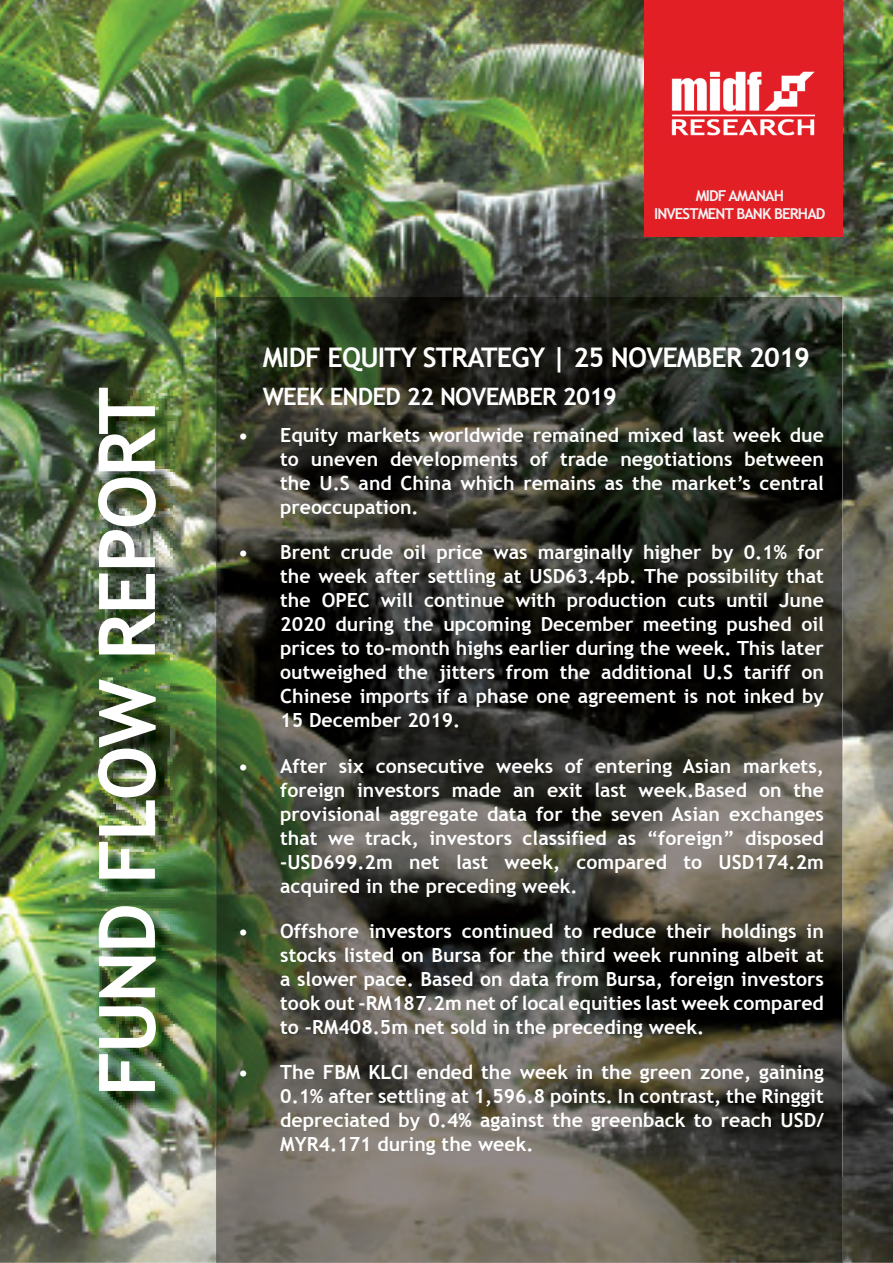
<style>
.page{position:relative;width:893px;height:1263px;background:#fff}
.page>*{position:absolute;margin:0;border:0;box-sizing:border-box;transform-origin:0 0}
.t1{font:700 78px "Trebuchet MS";letter-spacing:-.03em;color:#fff}
.t2{font:700 27px "Trebuchet MS";letter-spacing:-.03em;color:#fff}
.t3{font:700 24px "Trebuchet MS";letter-spacing:-.03em;color:#fff}
.t4{font:700 19.5px/24px "Trebuchet MS";color:#fff;text-align:justify}
.t5{font:700 15px/18px "Trebuchet MS";letter-spacing:-.06em;color:#f3f3f4;text-align:center}
</style>
<div class="page">
<img style="left:0;top:0;width:892px;height:1263px">
<div style="left:644px;top:0;width:198px;height:237px;background:#e31f26"></div>
<img style="left:101px;top:390px;width:73px;height:720px">
<img style="left:216px;top:297px;width:626px;height:966px">
<img style="left:671px;top:71px;width:144px;height:65px">
<h1 class="t1" style="left:97px;top:1097px;width:711px;rotate:-90deg">FUND FLOW REPORT</h1>
<p class="t5" style="left:654px;top:188px;width:173px">MIDF AMANAH<br>INVESTMENT BANK BERHAD</p>
<h2 class="t2" style="left:263px;top:347px;width:548px">MIDF EQUITY STRATEGY | 25 NOVEMBER 2019</h2>
<p class="t3" style="left:263px;top:387px;width:356px">WEEK ENDED 22 NOVEMBER 2019</p>
<p class="t4" style="left:280px;top:425px;width:545px;text-indent:-42px">• Equity markets worldwide remained mixed last week due to uneven developments of trade negotiations between the U.S and China which remains as the market’s central preoccupation.</p>
<p class="t4" style="left:280px;top:542px;width:545px;text-indent:-42px">• Brent crude oil price was marginally higher by 0.1% for the week after settling at USD63.4pb. The possibility that the OPEC will continue with production cuts until June 2020 during the upcoming December meeting pushed oil prices to to-month highs earlier during the week. This later outweighed the jitters from the additional U.S tariff on Chinese imports if a phase one agreement is not inked by 15 December 2019.</p>
<p class="t4" style="left:280px;top:756px;width:545px;text-indent:-42px">• After six consecutive weeks of entering Asian markets, foreign investors made an exit last week.Based on the provisional aggregate data for the seven Asian exchanges that we track, investors classified as “foreign” disposed -USD699.2m net last week, compared to USD174.2m acquired in the preceding week.</p>
<p class="t4" style="left:280px;top:921px;width:545px;text-indent:-42px">• Offshore investors continued to reduce their holdings in stocks listed on Bursa for the third week running albeit at a slower pace. Based on data from Bursa, foreign investors took out -RM187.2m net of local equities last week compared to -RM408.5m net sold in the preceding week.</p>
<p class="t4" style="left:280px;top:1062px;width:545px;text-indent:-42px">• The FBM KLCI ended the week in the green zone, gaining 0.1% after settling at 1,596.8 points. In contrast, the Ringgit depreciated by 0.4% against the greenback to reach USD/ MYR4.171 during the week.</p>
</div>
